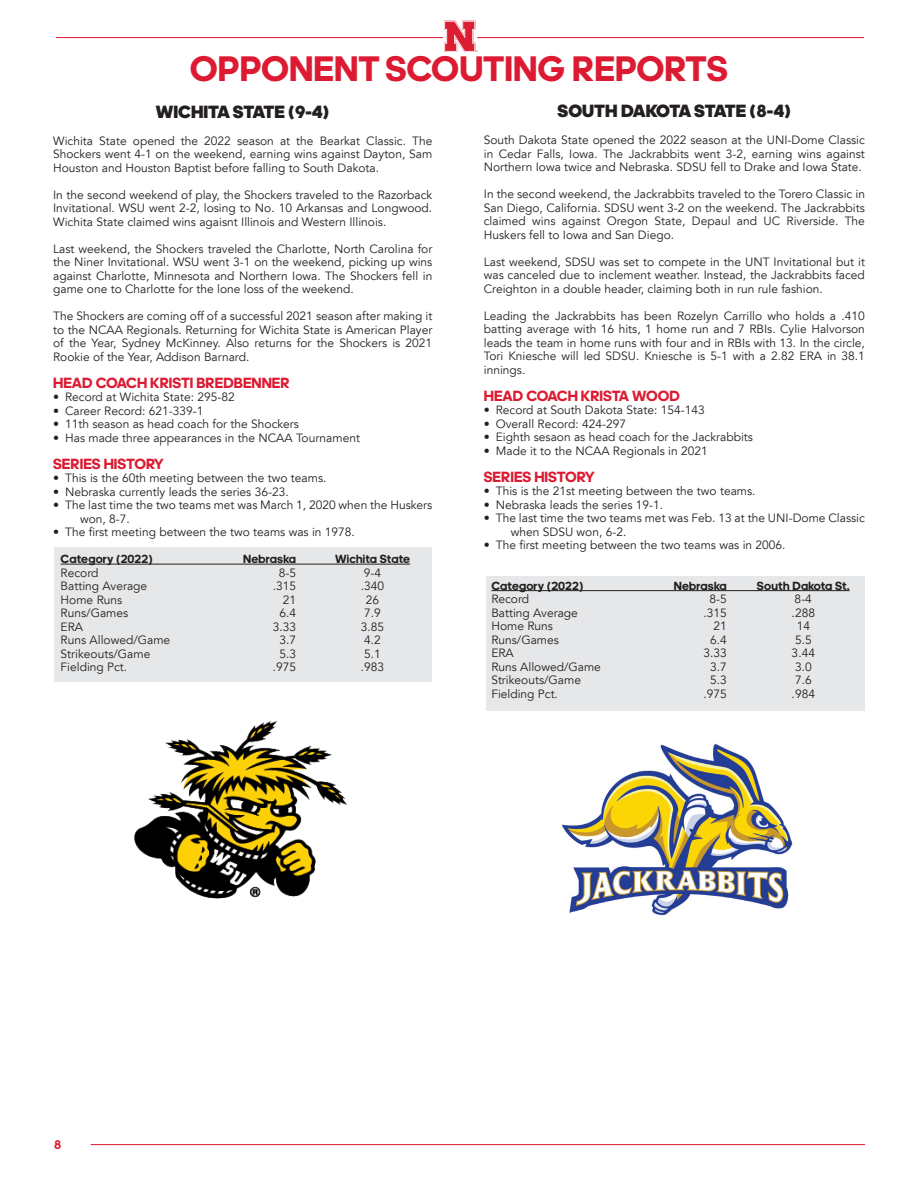
<style>
.page{position:relative;width:918px;height:1188px;background:#fff}
.page>*{position:absolute;margin:0;border:0;box-sizing:border-box;transform-origin:0 0}
.Subhead{font:700 36px "adineue PRO";color:#dc1a32}
.t1{font:900 18px "adineue PRO";letter-spacing:-.02em;color:#231f20}
.t2{font:900 18px "adineue PRO";color:#231f20}
.t3{font:700 15px "adineue PRO";color:#dc1a32}
.t4{font:700 12.75px "adineue PRO";color:#dc1a32}
.t5{font:12px/13.5px "Avenir LT Std";color:#231f20;text-align:justify}
.t6{font:700 12px "adineue PRO";letter-spacing:.02em;color:#231f20}
</style>
<div class="page">
<hr style="left:91px;top:1144px;width:774px;height:1px;background:#dc1a32">
<hr style="left:477px;top:37px;width:387px;height:1px;background:#dc1a32">
<svg style="left:444px;top:21px;width:34px;height:31px"></svg>
<hr style="left:56px;top:37px;width:387px;height:1px;background:#dc1a32">
<div style="left:486px;top:576px;width:378px;height:135px;background:#e6e7e9"></div>
<div style="left:54px;top:547px;width:378px;height:135px;background:#e6e7e9"></div>
<hr style="left:61px;top:564px;width:349px;height:1px;background:#231f20">
<hr style="left:491px;top:590px;width:359px;height:1px;background:#231f20">
<img style="left:134px;top:720px;width:213px;height:179px">
<img style="left:561px;top:744px;width:232px;height:172px">
<p class="Subhead" style="left:190px;top:48px;width:540px">OPPONENT SCOUTING REPORTS</p>
<p class="t1" style="left:558px;top:100px;width:235px">SOUTH DAKOTA STATE (8-4)</p>
<p class="t5" style="left:484px;top:134px;width:383px">South Dakota State opened the 2022 season at the UNI-Dome Classic in Cedar Falls, Iowa. The Jackrabbits went 3-2, earning wins against Northern Iowa twice and Nebraska. SDSU fell to Drake and Iowa State.</p>
<p class="t5" style="left:484px;top:188px;width:383px">In the second weekend, the Jackrabbits traveled to the Torero Classic in San Diego, California. SDSU went 3-2 on the weekend. The Jackrabbits claimed wins against Oregon State, Depaul and UC Riverside. The Huskers fell to Iowa and San Diego.</p>
<p class="t5" style="left:484px;top:255px;width:383px">Last weekend, SDSU was set to compete in the UNT Invitational but it was canceled due to inclement weather. Instead, the Jackrabbits faced Creighton in a double header, claiming both in run rule fashion.</p>
<p class="t5" style="left:484px;top:309px;width:383px">Leading the Jackrabbits has been Rozelyn Carrillo who holds a .410 batting average with 16 hits, 1 home run and 7 RBIs. Cylie Halvorson leads the team in home runs with four and in RBIs with 13. In the circle, Tori Kniesche will led SDSU. Kniesche is 5-1 with a 2.82 ERA in 38.1 innings.</p>
<p class="t3" style="left:484px;top:387px;width:197px">HEAD COACH KRISTA WOOD</p>
<p class="t5" style="left:484px;top:404px;width:222px">• Record at South Dakota State: 154-143</p>
<p class="t5" style="left:484px;top:417px;width:144px">• Overall Record: 424-297</p>
<p class="t5" style="left:484px;top:431px;width:271px">• Eighth sesaon as head coach for the Jackrabbits</p>
<p class="t5" style="left:484px;top:444px;width:226px">• Made it to the NCAA Regionals in 2021</p>
<p class="t3" style="left:484px;top:468px;width:112px">SERIES HISTORY</p>
<p class="t5" style="left:484px;top:485px;width:273px">• This is the 21st meeting between the two teams.</p>
<p class="t5" style="left:484px;top:498px;width:181px">• Nebraska leads the series 19-1.</p>
<p class="t5" style="left:511px;top:512px;width:356px;text-indent:-27px">• The last time the two teams met was Feb. 13 at the UNI-Dome Classic when SDSU won, 6-2.</p>
<p class="t5" style="left:484px;top:539px;width:303px">• The first meeting between the two teams was in 2006.</p>
<p class="t6" style="left:491px;top:579px;width:93px">Category (2022)</p>
<p class="t6" style="left:674px;top:579px;width:54px">Nebraska</p>
<p class="t6" style="left:757px;top:579px;width:94px">South Dakota St.</p>
<p class="t5" style="left:491px;top:593px;width:39px">Record</p>
<p class="t5" style="left:710px;top:593px;width:19px">8-5</p>
<p class="t5" style="left:795px;top:593px;width:19px">8-4</p>
<p class="t5" style="left:491px;top:606px;width:88px">Batting Average</p>
<p class="t5" style="left:703px;top:606px;width:25px">.315</p>
<p class="t5" style="left:792px;top:606px;width:25px">.288</p>
<p class="t5" style="left:491px;top:620px;width:63px">Home Runs</p>
<p class="t5" style="left:713px;top:620px;width:15px">21</p>
<p class="t5" style="left:797px;top:620px;width:15px">14</p>
<p class="t5" style="left:491px;top:633px;width:69px">Runs/Games</p>
<p class="t5" style="left:710px;top:633px;width:18px">6.4</p>
<p class="t5" style="left:795px;top:633px;width:18px">5.5</p>
<p class="t5" style="left:491px;top:647px;width:24px">ERA</p>
<p class="t5" style="left:703px;top:647px;width:25px">3.33</p>
<p class="t5" style="left:792px;top:647px;width:25px">3.44</p>
<p class="t5" style="left:491px;top:660px;width:111px">Runs Allowed/Game</p>
<p class="t5" style="left:710px;top:660px;width:18px">3.7</p>
<p class="t5" style="left:795px;top:660px;width:18px">3.0</p>
<p class="t5" style="left:491px;top:674px;width:91px">Strikeouts/Game</p>
<p class="t5" style="left:710px;top:674px;width:18px">5.3</p>
<p class="t5" style="left:795px;top:674px;width:18px">7.6</p>
<p class="t5" style="left:491px;top:687px;width:68px">Fielding Pct.</p>
<p class="t5" style="left:703px;top:687px;width:25px">.975</p>
<p class="t5" style="left:792px;top:687px;width:25px">.984</p>
<p class="t2" style="left:156px;top:101px;width:175px">WICHITA STATE (9-4)</p>
<p class="t5" style="left:53px;top:134px;width:381px">Wichita State opened the 2022 season at the Bearkat Classic. The Shockers went 4-1 on the weekend, earning wins against Dayton, Sam Houston and Houston Baptist before falling to South Dakota.</p>
<p class="t5" style="left:53px;top:188px;width:381px">In the second weekend of play, the Shockers traveled to the Razorback Invitational. WSU went 2-2, losing to No. 10 Arkansas and Longwood.<br>Wichita State claimed wins agaisnt Illinois and Western Illinois.</p>
<p class="t5" style="left:53px;top:242px;width:381px">Last weekend, the Shockers traveled the Charlotte, North Carolina for the Niner Invitational. WSU went 3-1 on the weekend, picking up wins against Charlotte, Minnesota and Northern Iowa. The Shockers fell in game one to Charlotte for the lone loss of the weekend.</p>
<p class="t5" style="left:53px;top:310px;width:381px">The Shockers are coming off of a successful 2021 season after making it to the NCAA Regionals. Returning for Wichita State is American Player of the Year, Sydney McKinney. Also returns for the Shockers is 2021<br>Rookie of the Year, Addison Barnard.</p>
<p class="t3" style="left:53px;top:374px;width:238px">HEAD COACH KRISTI BREDBENNER</p>
<p class="t5" style="left:53px;top:391px;width:183px">• Record at Wichita State: 295-82</p>
<p class="t5" style="left:53px;top:404px;width:152px">• Career Record: 621-339-1</p>
<p class="t5" style="left:53px;top:418px;width:247px">• 11th season as head coach for the Shockers</p>
<p class="t5" style="left:53px;top:431px;width:308px">• Has made three appearances in the NCAA Tournament</p>
<p class="t3" style="left:53px;top:455px;width:112px">SERIES HISTORY</p>
<p class="t5" style="left:53px;top:472px;width:275px">• This is the 60th meeting between the two teams.</p>
<p class="t5" style="left:53px;top:485px;width:237px">• Nebraska currently leads the series 36-23.</p>
<p class="t5" style="left:80px;top:499px;width:354px;text-indent:-27px">• The last time the two teams met was March 1, 2020 when the Huskers won, 8-7.</p>
<p class="t5" style="left:53px;top:526px;width:303px">• The first meeting between the two teams was in 1978.</p>
<p class="t6" style="left:61px;top:552px;width:93px">Category (2022)</p>
<p class="t6" style="left:243px;top:552px;width:54px">Nebraska</p>
<p class="t6" style="left:335px;top:552px;width:76px">Wichita State</p>
<p class="t5" style="left:61px;top:566px;width:39px">Record</p>
<p class="t5" style="left:279px;top:566px;width:19px">8-5</p>
<p class="t5" style="left:364px;top:566px;width:19px">9-4</p>
<p class="t5" style="left:61px;top:580px;width:88px">Batting Average</p>
<p class="t5" style="left:273px;top:580px;width:25px">.315</p>
<p class="t5" style="left:361px;top:580px;width:25px">.340</p>
<p class="t5" style="left:61px;top:593px;width:63px">Home Runs</p>
<p class="t5" style="left:283px;top:593px;width:15px">21</p>
<p class="t5" style="left:366px;top:593px;width:15px">26</p>
<p class="t5" style="left:61px;top:607px;width:69px">Runs/Games</p>
<p class="t5" style="left:279px;top:607px;width:18px">6.4</p>
<p class="t5" style="left:364px;top:607px;width:18px">7.9</p>
<p class="t5" style="left:61px;top:620px;width:24px">ERA</p>
<p class="t5" style="left:273px;top:620px;width:25px">3.33</p>
<p class="t5" style="left:361px;top:620px;width:25px">3.85</p>
<p class="t5" style="left:61px;top:634px;width:111px">Runs Allowed/Game</p>
<p class="t5" style="left:279px;top:634px;width:18px">3.7</p>
<p class="t5" style="left:364px;top:634px;width:18px">4.2</p>
<p class="t5" style="left:61px;top:647px;width:91px">Strikeouts/Game</p>
<p class="t5" style="left:279px;top:647px;width:18px">5.3</p>
<p class="t5" style="left:364px;top:647px;width:18px">5.1</p>
<p class="t5" style="left:61px;top:661px;width:68px">Fielding Pct.</p>
<p class="t5" style="left:273px;top:661px;width:25px">.975</p>
<p class="t5" style="left:361px;top:661px;width:25px">.983</p>
<p class="t4" style="left:54px;top:1137px;width:9px">8</p>
</div>
